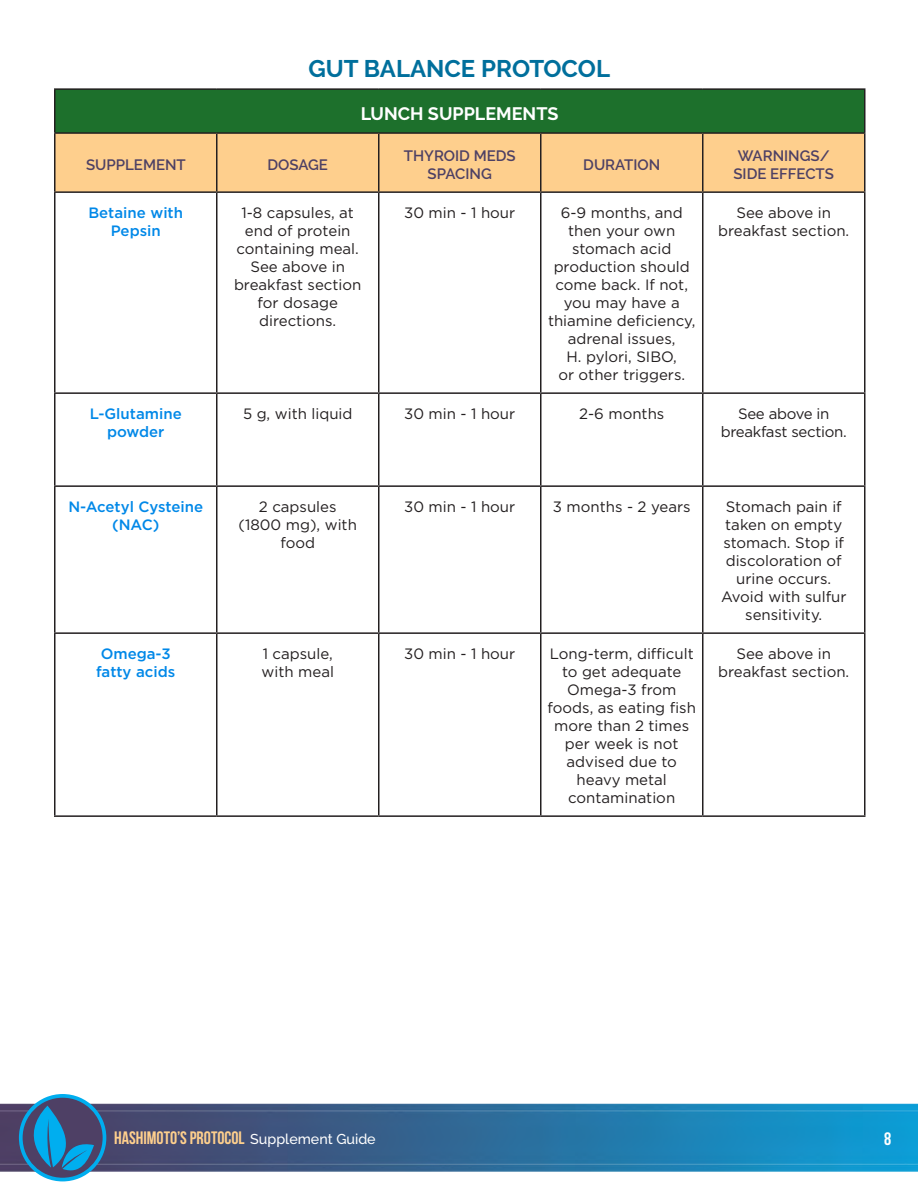
<style>
.page{position:relative;width:918px;height:1188px;background:#fff}
.page>*{position:absolute;margin:0;border:0;box-sizing:border-box;transform-origin:0 0}
.t1{font:700 24px "Raleway";color:#006f9c}
.t2{font:18px "Bebas Neue";color:#fecf8d}
.t3{font:700 18px "Raleway";color:#fff}
.t4{font:18px "Bebas Neue";color:#fff}
.t5{font:15px/18px "Gotham";color:#231f20;text-align:center}
.t6{font:500 15px/18px "Gotham";color:#0088e8;text-align:center}
.t7{font:600 15px/18px "Raleway";color:#4d4064;text-align:center}
.t8{font:15px "Gotham";letter-spacing:-.02em;color:#231f20}
.s1{font-family:"Raleway";font-weight:500;font-size:14.25px;color:#fff}
</style>
<div class="page">
<img style="left:0;top:1103px;width:918px;height:69px">
<svg style="left:17px;top:1094px;width:89px;height:87px;background:#487ea8"></svg>
<div style="left:55px;top:89px;width:810px;height:44px;background:#1d702c"></div>
<div style="left:56px;top:134px;width:808px;height:57px;background:#fecf8d"></div>
<hr style="left:54px;top:88px;width:163px;height:2px;background:#231f20">
<hr style="left:54px;top:90px;width:2px;height:42px;background:#231f20">
<hr style="left:217px;top:88px;width:162px;height:2px;background:#231f20">
<hr style="left:379px;top:88px;width:162px;height:2px;background:#231f20">
<hr style="left:541px;top:88px;width:162px;height:2px;background:#231f20">
<hr style="left:703px;top:88px;width:163px;height:2px;background:#231f20">
<hr style="left:864px;top:90px;width:2px;height:42px;background:#231f20">
<hr style="left:54px;top:132px;width:163px;height:2px;background:#231f20">
<hr style="left:54px;top:134px;width:2px;height:57px;background:#231f20">
<hr style="left:217px;top:132px;width:162px;height:2px;background:#231f20">
<hr style="left:216px;top:134px;width:2px;height:57px;background:#231f20">
<hr style="left:379px;top:132px;width:162px;height:2px;background:#231f20">
<hr style="left:378px;top:134px;width:2px;height:57px;background:#231f20">
<hr style="left:541px;top:132px;width:162px;height:2px;background:#231f20">
<hr style="left:540px;top:134px;width:2px;height:57px;background:#231f20">
<hr style="left:703px;top:132px;width:163px;height:2px;background:#231f20">
<hr style="left:702px;top:134px;width:2px;height:57px;background:#231f20">
<hr style="left:864px;top:134px;width:2px;height:57px;background:#231f20">
<hr style="left:54px;top:191px;width:163px;height:2px;background:#231f20">
<hr style="left:54px;top:193px;width:2px;height:199px;background:#231f20">
<hr style="left:217px;top:191px;width:162px;height:2px;background:#231f20">
<hr style="left:216px;top:193px;width:2px;height:199px;background:#231f20">
<hr style="left:379px;top:191px;width:162px;height:2px;background:#231f20">
<hr style="left:378px;top:193px;width:2px;height:199px;background:#231f20">
<hr style="left:541px;top:191px;width:162px;height:2px;background:#231f20">
<hr style="left:540px;top:193px;width:2px;height:199px;background:#231f20">
<hr style="left:703px;top:191px;width:163px;height:2px;background:#231f20">
<hr style="left:702px;top:193px;width:2px;height:199px;background:#231f20">
<hr style="left:864px;top:193px;width:2px;height:199px;background:#231f20">
<hr style="left:54px;top:392px;width:163px;height:2px;background:#231f20">
<hr style="left:54px;top:394px;width:2px;height:91px;background:#231f20">
<hr style="left:217px;top:392px;width:162px;height:2px;background:#231f20">
<hr style="left:216px;top:394px;width:2px;height:91px;background:#231f20">
<hr style="left:379px;top:392px;width:162px;height:2px;background:#231f20">
<hr style="left:378px;top:394px;width:2px;height:91px;background:#231f20">
<hr style="left:541px;top:392px;width:162px;height:2px;background:#231f20">
<hr style="left:540px;top:394px;width:2px;height:91px;background:#231f20">
<hr style="left:703px;top:392px;width:163px;height:2px;background:#231f20">
<hr style="left:702px;top:394px;width:2px;height:91px;background:#231f20">
<hr style="left:864px;top:394px;width:2px;height:91px;background:#231f20">
<hr style="left:54px;top:485px;width:163px;height:2px;background:#231f20">
<hr style="left:54px;top:487px;width:2px;height:145px;background:#231f20">
<hr style="left:217px;top:485px;width:162px;height:2px;background:#231f20">
<hr style="left:216px;top:487px;width:2px;height:145px;background:#231f20">
<hr style="left:379px;top:485px;width:162px;height:2px;background:#231f20">
<hr style="left:378px;top:487px;width:2px;height:145px;background:#231f20">
<hr style="left:541px;top:485px;width:162px;height:2px;background:#231f20">
<hr style="left:540px;top:487px;width:2px;height:145px;background:#231f20">
<hr style="left:703px;top:485px;width:163px;height:2px;background:#231f20">
<hr style="left:702px;top:487px;width:2px;height:145px;background:#231f20">
<hr style="left:864px;top:487px;width:2px;height:145px;background:#231f20">
<hr style="left:54px;top:632px;width:163px;height:2px;background:#231f20">
<hr style="left:54px;top:634px;width:2px;height:181px;background:#231f20">
<hr style="left:217px;top:632px;width:162px;height:2px;background:#231f20">
<hr style="left:216px;top:634px;width:2px;height:181px;background:#231f20">
<hr style="left:379px;top:632px;width:162px;height:2px;background:#231f20">
<hr style="left:378px;top:634px;width:2px;height:181px;background:#231f20">
<hr style="left:541px;top:632px;width:162px;height:2px;background:#231f20">
<hr style="left:540px;top:634px;width:2px;height:181px;background:#231f20">
<hr style="left:703px;top:632px;width:163px;height:2px;background:#231f20">
<hr style="left:702px;top:634px;width:2px;height:181px;background:#231f20">
<hr style="left:864px;top:634px;width:2px;height:181px;background:#231f20">
<hr style="left:54px;top:815px;width:163px;height:2px;background:#231f20">
<hr style="left:217px;top:815px;width:162px;height:2px;background:#231f20">
<hr style="left:379px;top:815px;width:162px;height:2px;background:#231f20">
<hr style="left:541px;top:815px;width:162px;height:2px;background:#231f20">
<hr style="left:703px;top:815px;width:163px;height:2px;background:#231f20">
<p class="t1" style="left:309px;top:54px;width:303px">GUT BALANCE PROTOCOL</p>
<p class="t3" style="left:361px;top:103px;width:199px">LUNCH SUPPLEMENTS</p>
<p class="t7" style="left:86px;top:155px;width:101px">SUPPLEMENT</p>
<p class="t7" style="left:267px;top:155px;width:62px">DOSAGE</p>
<p class="t7" style="left:404px;top:146px;width:113px">THYROID MEDS<br>SPACING</p>
<p class="t7" style="left:583px;top:155px;width:78px">DURATION</p>
<p class="t7" style="left:733px;top:146px;width:102px;text-align:left">WARNINGS/<br>SIDE EFFECTS</p>
<p class="t6" style="left:88px;top:203px;width:96px">Betaine with</p>
<p class="t6" style="left:111px;top:221px;width:52px">Pepsin</p>
<p class="t5" style="left:234px;top:203px;width:129px">1-8 capsules, at end of protein containing meal.<br>See above in breakfast section for dosage directions.</p>
<p class="t5" style="left:404px;top:203px;width:113px">30 min - 1 hour</p>
<p class="t5" style="left:548px;top:203px;width:149px">6-9 months, and then your own stomach acid production should come back. If not, you may have a thiamine deficiency, adrenal issues,<br>H. pylori, SIBO,<br>or other triggers.</p>
<p class="t5" style="left:736px;top:203px;width:96px">See above in</p>
<p class="t5" style="left:718px;top:221px;width:133px">breakfast section.</p>
<p class="t6" style="left:90px;top:404px;width:94px">L-Glutamine</p>
<p class="t6" style="left:107px;top:422px;width:59px">powder</p>
<p class="t5" style="left:243px;top:404px;width:111px">5 g, with liquid</p>
<p class="t5" style="left:404px;top:404px;width:113px">30 min - 1 hour</p>
<p class="t5" style="left:579px;top:404px;width:87px">2-6 months</p>
<p class="t8" style="left:738px;top:404px;width:93px">See above in</p>
<p class="t8" style="left:721px;top:422px;width:128px">breakfast section.</p>
<p class="t6" style="left:68px;top:497px;width:136px">N-Acetyl Cysteine (NAC)</p>
<p class="t5" style="left:239px;top:497px;width:120px">2 capsules (1800 mg), with food</p>
<p class="t5" style="left:404px;top:497px;width:113px">30 min - 1 hour</p>
<p class="t5" style="left:553px;top:497px;width:139px">3 months - 2 years</p>
<p class="t5" style="left:721px;top:497px;width:127px">Stomach pain if taken on empty stomach. Stop if discoloration of urine occurs.<br>Avoid with sulfur sensitivity.</p>
<p class="t6" style="left:96px;top:644px;width:81px;text-align:left">Omega-3 fatty acids</p>
<p class="t5" style="left:263px;top:644px;width:72px">1 capsule,</p>
<p class="t5" style="left:404px;top:644px;width:113px">30 min - 1 hour</p>
<p class="t5" style="left:548px;top:644px;width:150px">Long-term, difficult to get adequate<br>Omega-3 from foods, as eating fish more than 2 times per week is not advised due to heavy metal contamination</p>
<p class="t5" style="left:736px;top:644px;width:96px">See above in</p>
<p class="t5" style="left:718px;top:662px;width:133px">breakfast section.</p>
<p class="t5" style="left:262px;top:662px;width:74px">with meal</p>
<p class="t2" style="left:114px;top:1127px;width:263px">HASHIMOTO’S PROTOCOL <span class="s1">Supplement Guide</span></p>
<p class="t4" style="left:884px;top:1129px;width:9px">8</p>
</div>
